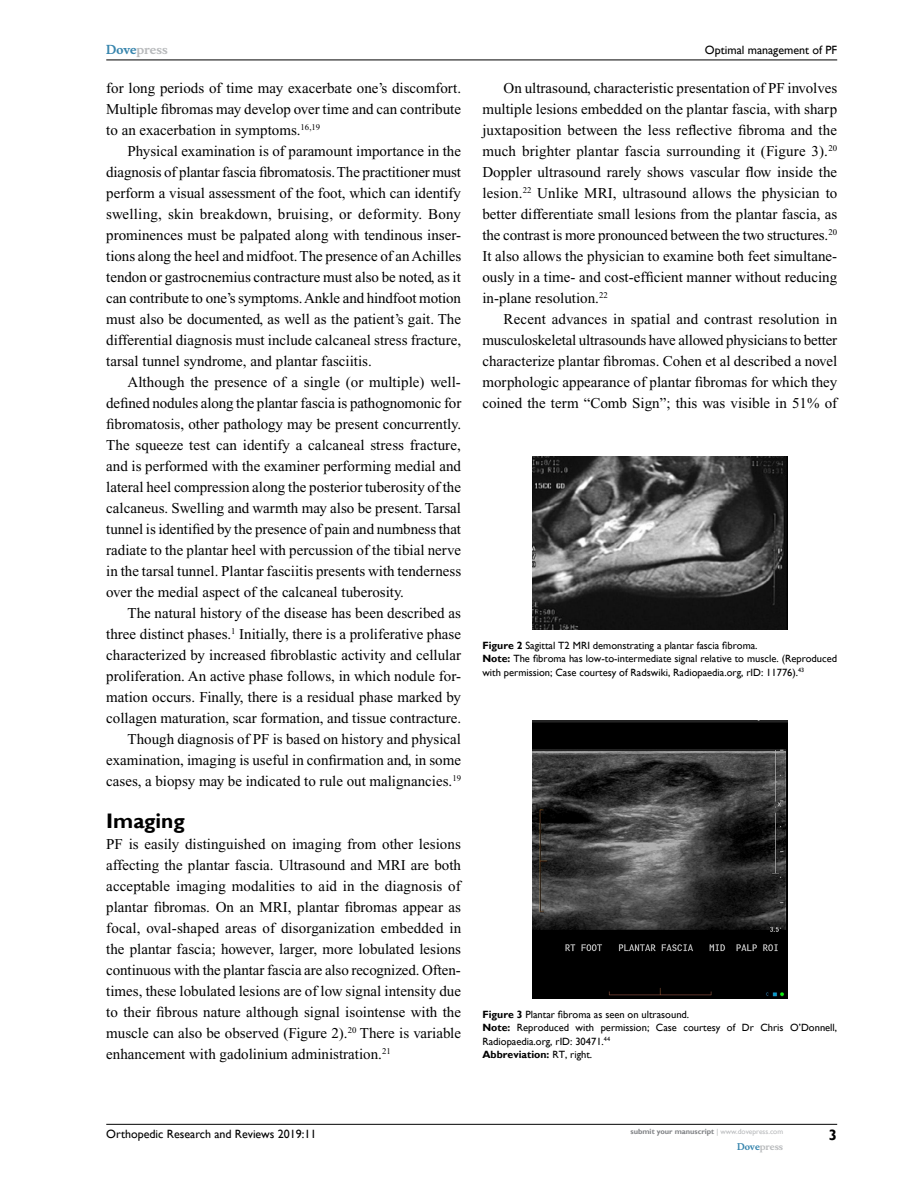
<style>
.page{position:relative;width:918px;height:1188px;background:#fff}
.page>*{position:absolute;margin:0;border:0;box-sizing:border-box;transform-origin:0 0}
.t1{font:700 21px "Gill Sans";color:#000}
.t2{font:15px/21px "Times New Roman";color:#000;text-align:justify}
.t3{font:700 15px "Gill Sans";color:#000}
.t4{font:12px "Gill Sans";color:#000}
.t5{font:700 12px "Musee";color:#b8babc}
.t6{font:10.5px/13.5px "Gill Sans";color:#000}
.t7{font:700 9px "Musee";color:#b8babc}
.t8{font:700 7.5px "Gill Sans";color:#808285}
.s1{color:#3785ad}
.s2{font-weight:700}
.s3{font-weight:400;color:#b8babc}
</style>
<div class="page">
<hr style="left:106px;top:1124px;width:731px;height:1px;background:#000">
<hr style="left:106px;top:60px;width:731px;height:1px;background:#000">
<img style="left:532px;top:457px;width:255px;height:173px">
<img style="left:532px;top:720px;width:255px;height:278px">
<p class="t5" style="left:106px;top:43px;width:63px"><span class="s1">Dove</span>press</p>
<p class="t2" style="left:106px;top:77px;width:356px">for long periods of time may exacerbate one’s discomfort.<br>Multiple fibromas may develop over time and can contribute to an exacerbation in symptoms.<sup>16,19</sup></p>
<p class="t2" style="left:106px;top:140px;width:356px;text-indent:21px">Physical examination is of paramount importance in the diagnosis of plantar fascia fibromatosis. The practitioner must perform a visual assessment of the foot, which can identify swelling, skin breakdown, bruising, or deformity. Bony prominences must be palpated along with tendinous inser&shy;tions along the heel and midfoot. The presence of an Achilles tendon or gastrocnemius contracture must also be noted, as it can contribute to one’s symptoms. Ankle and hindfoot motion must also be documented, as well as the patient’s gait. The differential diagnosis must include calcaneal stress fracture, tarsal tunnel syndrome, and plantar fasciitis.</p>
<p class="t2" style="left:106px;top:371px;width:357px;text-indent:21px">Although the presence of a single (or multiple) well&shy;defined nodules along the plantar fascia is pathognomonic for fibromatosis, other pathology may be present concurrently.<br>The squeeze test can identify a calcaneal stress fracture, and is performed with the examiner performing medial and lateral heel compression along the posterior tuberosity of the calcaneus. Swelling and warmth may also be present. Tarsal tunnel is identified by the presence of pain and numbness that radiate to the plantar heel with percussion of the tibial nerve in the tarsal tunnel. Plantar fasciitis presents with tenderness over the medial aspect of the calcaneal tuberosity.</p>
<p class="t2" style="left:106px;top:602px;width:356px;text-align:right">The natural history of the disease has been described as three distinct phases.<sup>1</sup> Initially, there is a proliferative phase characterized by increased fibroblastic activity and cellular proliferation. An active phase follows, in which nodule for&shy;mation occurs. Finally, there is a residual phase marked by collagen maturation, scar formation, and tissue contracture.<br>Though diagnosis of PF is based on history and physical examination, imaging is useful in confirmation and, in some cases, a biopsy may be indicated to rule out malignancies.<sup>19</sup></p>
<h1 class="t1" style="left:106px;top:808px;width:80px">Imaging</h1>
<p class="t2" style="left:106px;top:833px;width:356px">PF is easily distinguished on imaging from other lesions affecting the plantar fascia. Ultrasound and MRI are both acceptable imaging modalities to aid in the diagnosis of plantar fibromas. On an MRI, plantar fibromas appear as focal, oval-shaped areas of disorganization embedded in the plantar fascia; however, larger, more lobulated lesions continuous with the plantar fascia are also recognized. Often&shy;times, these lobulated lesions are of low signal intensity due to their fibrous nature although signal isointense with the muscle can also be observed (Figure 2).<sup>20</sup> There is variable enhancement with gadolinium administration.<sup>21</sup></p>
<p class="t4" style="left:705px;top:43px;width:134px">Optimal management of PF</p>
<p class="t2" style="left:482px;top:77px;width:357px;text-indent:21px">On ultrasound, characteristic presentation of PF involves multiple lesions embedded on the plantar fascia, with sharp juxtaposition between the less reflective fibroma and the much brighter plantar fascia surrounding it (Figure 3).<sup>20<br></sup>Doppler ultrasound rarely shows vascular flow inside the lesion.<sup>22</sup> Unlike MRI, ultrasound allows the physician to better differentiate small lesions from the plantar fascia, as the contrast is more pronounced between the two structures.<sup>20<br></sup>It also allows the physician to examine both feet simultane&shy;ously in a time- and cost-efficient manner without reducing in-plane resolution.<sup>22</sup></p>
<p class="t2" style="left:482px;top:308px;width:356px;text-indent:21px">Recent advances in spatial and contrast resolution in musculoskeletal ultrasounds have allowed physicians to better characterize plantar fibromas. Cohen et al described a novel morphologic appearance of plantar fibromas for which they coined the term “Comb Sign”; this was visible in 51% of</p>
<p class="t6" style="left:482px;top:639px;width:356px"><span class="s2">Figure 2</span> Sagittal T2 MRI demonstrating a plantar fascia fibroma.<br><span class="s2">Note:</span> The fibroma has low-to-intermediate signal relative to muscle. (Reproduced with permission; Case courtesy of Radswiki, Radiopaedia.org, rID: 11776).<sup>43</sup></p>
<p class="t6" style="left:482px;top:1008px;width:356px"><span class="s2">Figure 3</span> Plantar fibroma as seen on ultrasound.<br><span class="s2">Note:</span> Reproduced with permission; Case courtesy of Dr Chris O’Donnell, Radiopaedia.org, rID: 30471.<sup>44<br></sup><span class="s2">Abbreviation:</span> RT, right.</p>
<p class="t4" style="left:106px;top:1127px;width:212px">Orthopedic Research and Reviews 2019:11</p>
<p class="t8" style="left:631px;top:1127px;width:154px">submit your manuscript <span class="s3">| www.dovepress.com</span></p>
<p class="t7" style="left:737px;top:1141px;width:48px"><span class="s1">Dove</span>press</p>
<p class="t3" style="left:829px;top:1126px;width:10px">3</p>
</div>
